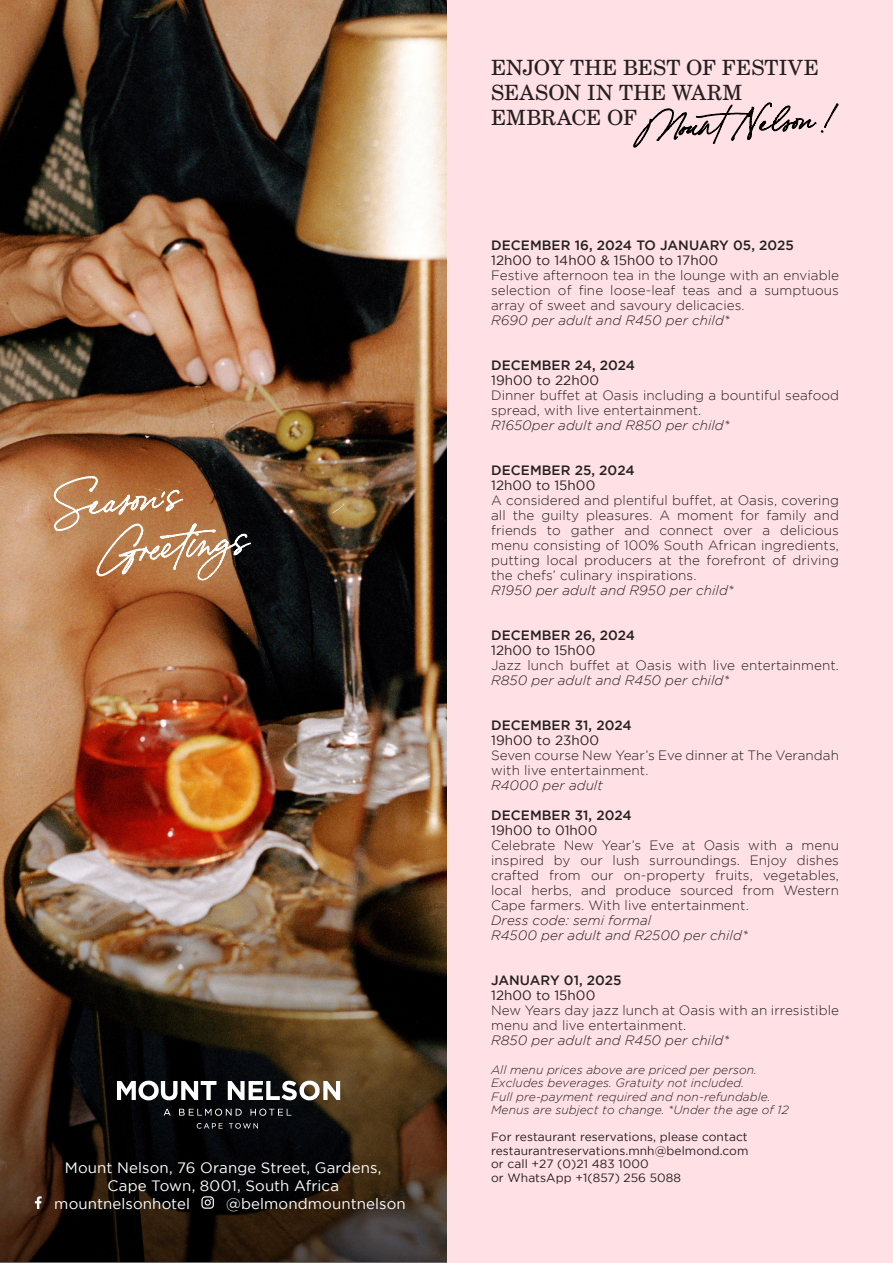
<style>
.page{position:relative;width:893px;height:1263px;background:#fff}
.page>*{position:absolute;margin:0;border:0;box-sizing:border-box;transform-origin:0 0}
.t1{font:21px/25.2px "Century PS Pro";letter-spacing:.005em;color:#231f20}
.t2{font:15px/18px "Gotham";letter-spacing:.01em;color:#fff;text-align:center}
.t3{font:300 13.5px/15px "Gotham";letter-spacing:.005em;color:#231f20}
.t4{font:italic 300 13.5px "Gotham";letter-spacing:.005em;color:#231f20}
.t5{font:500 13.5px "Gotham";letter-spacing:.005em;color:#231f20}
.t6{font:13.5px "Gotham";letter-spacing:.005em;color:#231f20}
.t7{font:italic 300 12px "Gotham";letter-spacing:.005em;color:#231f20}
.t8{font:12px "Gotham";letter-spacing:.005em;color:#231f20}
.s1{font-style:italic}
</style>
<div class="page">
<div style="left:446px;top:0;width:447px;height:1263px;background:#ffe0e5"></div>
<img style="left:0;top:0;width:446px;height:893px">
<img style="left:0;top:893px;width:446px;height:370px">
<svg style="left:117px;top:1080px;width:99px;height:20px"></svg>
<svg style="left:228px;top:1080px;width:112px;height:21px"></svg>
<svg style="left:164px;top:1109px;width:7px;height:7px"></svg>
<svg style="left:250px;top:1108px;width:41px;height:8px"></svg>
<svg style="left:179px;top:1108px;width:63px;height:8px"></svg>
<svg style="left:197px;top:1123px;width:26px;height:6px"></svg>
<svg style="left:229px;top:1123px;width:29px;height:6px"></svg>
<svg style="left:201px;top:1196px;width:13px;height:13px"></svg>
<svg style="left:35px;top:1196px;width:7px;height:13px"></svg>
<svg style="left:54px;top:472px;width:197px;height:108px;background:#a67753"></svg>
<svg style="left:633px;top:103px;width:205px;height:44px"></svg>
<p class="t2" style="left:65px;top:1158px;width:318px">Mount Nelson, 76 Orange Street, Gardens,<br>Cape Town, 8001, South Africa</p>
<p class="t2" style="left:54px;top:1194px;width:137px">mountnelsonhotel</p>
<p class="t2" style="left:226px;top:1194px;width:181px">@belmondmountnelson</p>
<p class="t1" style="left:491px;top:55px;width:329px">ENJOY THE BEST OF FESTIVE<br>SEASON IN THE WARM<br>EMBRACE OF</p>
<p class="t5" style="left:491px;top:238px;width:304px">DECEMBER 16, 2024 TO JANUARY 05, 2025</p>
<p class="t6" style="left:491px;top:253px;width:228px">12h00 to 14h00 &amp; 15h00 to 17h00</p>
<p class="t3" style="left:491px;top:268px;width:349px;text-align:justify">Festive afternoon tea in the lounge with an enviable selection of fine loose-leaf teas and a sumptuous array of sweet and savoury delicacies.</p>
<p class="t4" style="left:491px;top:313px;width:240px">R690 per adult and R450 per child*</p>
<p class="t5" style="left:491px;top:358px;width:146px">DECEMBER 24, 2024</p>
<p class="t6" style="left:491px;top:373px;width:109px">19h00 to 22h00</p>
<p class="t3" style="left:491px;top:388px;width:349px">Dinner buffet at Oasis including a bountiful seafood spread, with live entertainment.</p>
<p class="t4" style="left:491px;top:418px;width:240px">R1650per adult and R850 per child*</p>
<p class="t5" style="left:491px;top:463px;width:145px">DECEMBER 25, 2024</p>
<p class="t6" style="left:491px;top:478px;width:106px">12h00 to 15h00</p>
<p class="t3" style="left:491px;top:493px;width:349px;text-align:justify">A considered and plentiful buffet, at Oasis, covering all the guilty pleasures. A moment for family and friends to gather and connect over a delicious menu consisting of 100% South African ingredients, putting local producers at the forefront of driving the chefs’ culinary inspirations.</p>
<p class="t4" style="left:491px;top:583px;width:244px">R1950 per adult and R950 per child*</p>
<p class="t5" style="left:491px;top:628px;width:145px">DECEMBER 26, 2024</p>
<p class="t6" style="left:491px;top:643px;width:106px">12h00 to 15h00</p>
<p class="t3" style="left:491px;top:658px;width:349px">Jazz lunch buffet at Oasis with live entertainment.<br><span class="s1">R850 per adult and R450 per child*</span></p>
<p class="t5" style="left:491px;top:718px;width:142px">DECEMBER 31, 2024</p>
<p class="t6" style="left:491px;top:733px;width:110px">19h00 to 23h00</p>
<p class="t3" style="left:491px;top:748px;width:349px">Seven course New Year’s Eve dinner at The Verandah with live entertainment.</p>
<p class="t4" style="left:491px;top:778px;width:113px">R4000 per adult</p>
<p class="t5" style="left:491px;top:808px;width:142px">DECEMBER 31, 2024</p>
<p class="t6" style="left:491px;top:823px;width:108px">19h00 to 01h00</p>
<p class="t3" style="left:491px;top:838px;width:349px;text-align:justify">Celebrate New Year’s Eve at Oasis with a menu inspired by our lush surroundings. Enjoy dishes crafted from our on-property fruits, vegetables, local herbs, and produce sourced from Western Cape farmers. With live entertainment.</p>
<p class="t4" style="left:491px;top:913px;width:162px">Dress code: semi formal</p>
<p class="t4" style="left:491px;top:928px;width:258px">R4500 per adult and R2500 per child*</p>
<p class="t5" style="left:491px;top:973px;width:132px">JANUARY 01, 2025</p>
<p class="t6" style="left:491px;top:988px;width:106px">12h00 to 15h00</p>
<p class="t3" style="left:491px;top:1003px;width:349px">New Years day jazz lunch at Oasis with an irresistible menu and live entertainment.</p>
<p class="t4" style="left:491px;top:1033px;width:240px">R850 per adult and R450 per child*</p>
<p class="t7" style="left:491px;top:1063px;width:267px">All menu prices above are priced per person.</p>
<p class="t7" style="left:491px;top:1077px;width:255px">Excludes beverages. Gratuity not included.</p>
<p class="t7" style="left:491px;top:1090px;width:281px">Full pre-payment required and non-refundable.</p>
<p class="t7" style="left:491px;top:1104px;width:299px">Menus are subject to change. *Under the age of 12</p>
<p class="t8" style="left:491px;top:1130px;width:258px">For restaurant reservations, please contact</p>
<p class="t8" style="left:491px;top:1144px;width:259px">restaurantreservations.mnh@belmond.com</p>
<p class="t8" style="left:491px;top:1157px;width:159px">or call +27 (0)21 483 1000</p>
<p class="t8" style="left:491px;top:1171px;width:191px">or WhatsApp +1(857) 256 5088</p>
</div>
